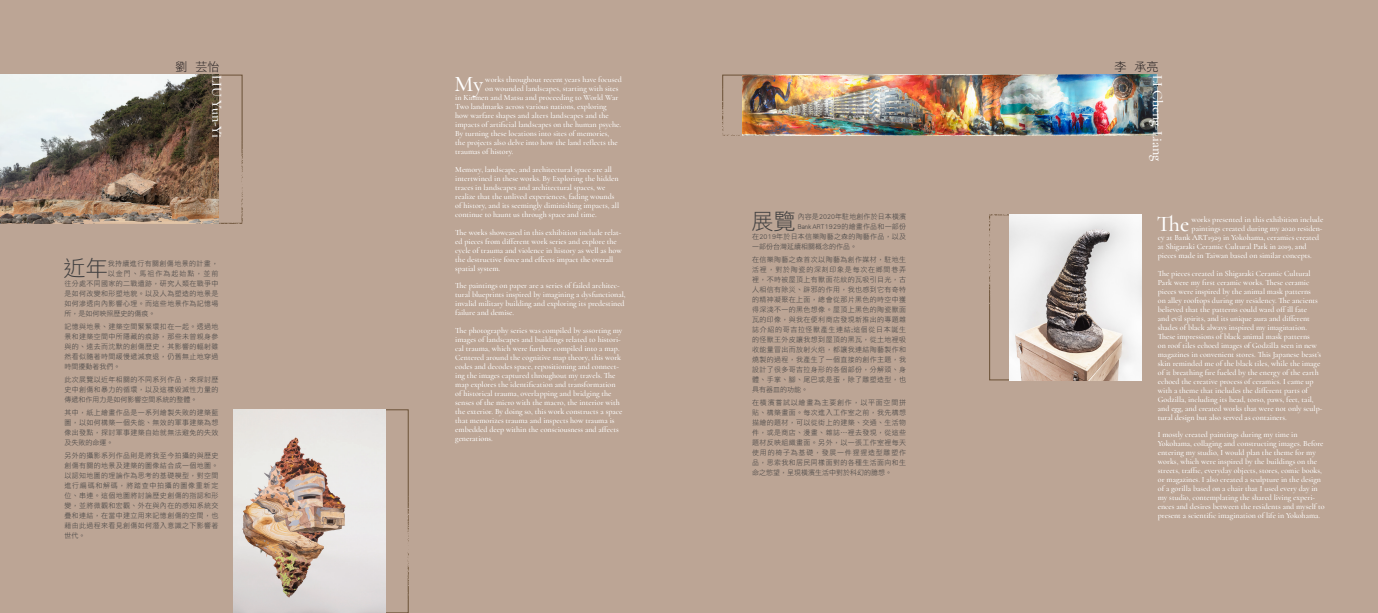
<style>
.page{position:relative;width:1378px;height:613px;background:#fff}
.page>*{position:absolute;margin:0;border:0;box-sizing:border-box;transform-origin:0 0}
.Artists_contents_EN{font:500 22.4px "Cormorant";color:#fff}
.Artists_contents{font:22.1px "DF Li Hei Std W3";color:#3e3e3f}
.INTRO_contents{font:500 14px "Cormorant";color:#fff}
.INTRO_contents-2{font:12px "DF Li Hei Std W3";color:#231f20}
.Artists_contents_EN-2{font:500 8px/9px "Cormorant";color:#fff}
.Artists_contents-2{font:7px/10px "DF Li Hei Std W3";letter-spacing:.05em;color:#3e3e3f;text-align:justify}
.Artists_contents-3{font:7px "DF Li Hei Std W3";color:#3e3e3f}
.Artists_contents-4{font:7px "DF Li Hei Std W3";letter-spacing:.03em;color:#3e3e3f}
.Artists_contents-5{font:7px "DF Li Hei Std W3";letter-spacing:.015em;color:#3e3e3f}
.Artists_contents-6{font:7px "DF Li Hei Std W3";letter-spacing:.14em;color:#3e3e3f}
</style>
<div class="page">
<div style="left:0;top:0;width:1378px;height:612px;background:#bca595"></div>
<div style="left:989px;top:214px;width:40px;height:166px;border:1px solid #6a5036"></div>
<svg style="left:407px;top:483px;width:2px;height:129px"></svg>
<svg style="left:722px;top:75px;width:83px;height:61px"></svg>
<svg style="left:989px;top:214px;width:20px;height:110px"></svg>
<svg style="left:174px;top:125px;width:69px;height:99px"></svg>
<img style="left:234px;top:409px;width:152px;height:203px">
<img style="left:0;top:75px;width:218px;height:148px">
<img style="left:1009px;top:214px;width:133px;height:166px">
<img style="left:742px;top:75px;width:416px;height:60px">
<p class="INTRO_contents-2" style="left:176px;top:60px;width:45px">劉 芸怡</p>
<p class="INTRO_contents-2" style="left:1114px;top:60px;width:45px">李 承亮</p>
<p class="INTRO_contents" style="left:225px;top:75px;width:65px;rotate:90deg">LIU Yun-Yi</p>
<p class="INTRO_contents" style="left:1166px;top:75px;width:88px;rotate:90deg">LI Cheng-Liang</p>
<p class="Artists_contents_EN" style="left:454px;top:70px;width:30px">My</p>
<p class="Artists_contents_EN-2" style="left:485px;top:75px;width:138px">works throughout recent years have focused</p>
<p class="Artists_contents_EN-2" style="left:485px;top:84px;width:135px">on wounded landscapes, starting with sites</p>
<p class="Artists_contents_EN-2" style="left:455px;top:93px;width:165px">in Kinmen and Matsu and proceeding to World War</p>
<p class="Artists_contents_EN-2" style="left:455px;top:102px;width:153px">Two landmarks across various nations, exploring</p>
<p class="Artists_contents_EN-2" style="left:455px;top:111px;width:155px">how warfare shapes and alters landscapes and the</p>
<p class="Artists_contents_EN-2" style="left:455px;top:120px;width:167px">impacts of artificial landscapes on the human psyche.</p>
<p class="Artists_contents_EN-2" style="left:455px;top:129px;width:155px">By turning these locations into sites of memories,</p>
<p class="Artists_contents_EN-2" style="left:455px;top:138px;width:164px">the projects also delve into how the land reflects the</p>
<p class="Artists_contents_EN-2" style="left:455px;top:147px;width:60px">traumas of history.</p>
<p class="Artists_contents_EN-2" style="left:455px;top:165px;width:165px">Memory, landscape, and architectural space are all intertwined in these works. By Exploring the hidden traces in landscapes and architectural spaces, we realize that the unlived experiences, fading wounds of history, and its seemingly diminishing impacts, all continue to haunt us through space and time.</p>
<p class="Artists_contents_EN-2" style="left:455px;top:227px;width:168px">The works showcased in this exhibition include relat&shy;ed pieces from different work series and explore the cycle of trauma and violence in history as well as how the destructive force and effects impact the overall spatial system.</p>
<p class="Artists_contents_EN-2" style="left:455px;top:281px;width:172px">The paintings on paper are a series of failed architec&shy;tural blueprints inspired by imagining a dysfunctional, invalid military building and exploring its predestined failure and demise.</p>
<p class="Artists_contents_EN-2" style="left:455px;top:325px;width:169px">The photography series was compiled by assorting my images of landscapes and buildings related to histori&shy;cal trauma, which were further compiled into a map.<br>Centered around the cognitive map theory, this work codes and decodes space, repositioning and connect&shy;ing the images captured throughout my travels. The map explores the identification and transformation of historical trauma, overlapping and bridging the senses of the micro with the macro, the interior with the exterior. By doing so, this work constructs a space that memorizes trauma and inspects how trauma is embedded deep within the consciousness and affects generations.</p>
<p class="Artists_contents" style="left:751px;top:209px;width:46px">展覽</p>
<p class="Artists_contents-5" style="left:797px;top:213px;width:110px">內容是2020年駐地創作於日本橫濱</p>
<p class="Artists_contents_EN" style="left:1157px;top:210px;width:34px">The</p>
<p class="Artists_contents_EN-2" style="left:1191px;top:215px;width:133px">works presented in this exhibition include</p>
<p class="Artists_contents-4" style="left:797px;top:223px;width:110px">BankART1929的繪畫作品和一部份</p>
<p class="Artists_contents-2" style="left:752px;top:232px;width:155px">在2019年於日本信樂陶藝之森的陶藝作品，以及</p>
<p class="Artists_contents-3" style="left:752px;top:243px;width:106px">一部份台灣延續相關概念的作品。</p>
<p class="Artists_contents-2" style="left:752px;top:254px;width:155px">在信樂陶藝之森首次以陶藝為創作媒材，駐地生活裡，對於陶瓷的深刻印象是每次在鄉間巷弄裡，不時被屋頂上有獸面花紋的瓦吸引目光，古人相信有除災、辟邪的作用，我也感到它有奇特的精神凝聚在上面，總會從那片黑色的時空中獲得深淺不一的黑色想像。屋頂上黑色的陶瓷獸面瓦的印像，與我在便利商店發現新推出的專題雜誌介紹的哥吉拉怪獸產生連結;這個從日本誕生的怪獸王外皮讓我想到屋頂的黑瓦，從土地裡吸收能量冒出而放射火焰，都讓我連結陶藝製作和燒製的過程，我產生了一個直接的創作主題，我設計了很多哥吉拉身形的各個部份，分解頭、身體、手掌、腳、尾巴或是蛋，除了雕塑造型，也具有器皿的功能。</p>
<p class="Artists_contents-2" style="left:752px;top:397px;width:155px">在橫濱嘗試以繪畫為主要創作，以平面空間拼貼、構築畫面。每次進入工作室之前，我先構想描繪的題材，可以從街上的建築、交通、生活物件，或是商店、漫畫、雜誌…裡去發現，從這些題材反映組織畫面。另外，以一張工作室裡每天使用的椅子為基礎，發展一件猩猩造型雕塑作品，思索我和居民同樣面對的各種生活面向和生命之慾望，呈現橫濱生活中對於科幻的臆想。</p>
<p class="Artists_contents_EN-2" style="left:1191px;top:224px;width:132px">paintings created during my 2020 residen-</p>
<p class="Artists_contents_EN-2" style="left:1158px;top:233px;width:163px">cy at Bank ART1929 in Yokohama, ceramics created</p>
<p class="Artists_contents_EN-2" style="left:1158px;top:242px;width:150px">at Shigaraki Ceramic Cultural Park in 2019, and</p>
<p class="Artists_contents_EN-2" style="left:1158px;top:251px;width:155px">pieces made in Taiwan based on similar concepts.</p>
<p class="Artists_contents_EN-2" style="left:1158px;top:268px;width:166px">The pieces created in Shigaraki Ceramic Cultural Park were my first ceramic works. These ceramic pieces were inspired by the animal mask patterns<br>on alley rooftops during my residency. The ancients believed that the patterns could ward off ill fate<br>and evil spirits, and its unique aura and different shades of black always inspired my imagination.<br>These impressions of black animal mask patterns<br>on roof tiles echoed images of Godzilla seen in new magazines in convenient stores. This Japanese beast’s skin reminded me of the black tiles, while the image of it breathing fire fueled by the energy of the earth echoed the creative process of ceramics. I came up with a theme that includes the different parts of Godzilla, including its head, torso, paws, feet, tail, and egg, and created works that were not only sculp&shy;tural design but also served as containers.</p>
<p class="Artists_contents_EN-2" style="left:1158px;top:430px;width:168px">I mostly created paintings during my time in Yokohama, collaging and constructing images. Before entering my studio, I would plan the theme for my works, which were inspired by the buildings on the streets, traffic, everyday objects, stores, comic books, or magazines. I also created a sculpture in the design of a gorilla based on a chair that I used every day in my studio, contemplating the shared living experi&shy;ences and desires between the residents and myself to present a scientific imagination of life in Yokohama.</p>
<p class="Artists_contents" style="left:64px;top:256px;width:46px">近年</p>
<p class="Artists_contents-2" style="left:108px;top:258px;width:112px">我持續進行有關創傷地景的計畫，</p>
<p class="Artists_contents-6" style="left:108px;top:269px;width:112px">以金門、馬祖作為起始點，並前</p>
<p class="Artists_contents-2" style="left:64px;top:278px;width:155px">往分處不同國家的二戰遺跡，研究人類在戰爭中</p>
<p class="Artists_contents-2" style="left:64px;top:288px;width:155px">是如何改變和形塑地貌。以及人為塑造的地景是</p>
<p class="Artists_contents-2" style="left:64px;top:298px;width:155px">如何滲透向內影響心理。而這些地景作為記憶場</p>
<p class="Artists_contents-3" style="left:64px;top:309px;width:92px">所，是如何映照歷史的傷痕。</p>
<p class="Artists_contents-2" style="left:64px;top:321px;width:155px">記憶與地景、建築空間緊緊環扣在一起。透過地景和建築空間中所隱藏的痕跡，那些未曾親身參與的、遠去而沈默的創傷歷史，其影響的輻射雖然看似隨著時間緩慢遞減衰退，仍舊無止地穿過時間擾動著我們。</p>
<p class="Artists_contents-2" style="left:64px;top:374px;width:155px">此次展覽以近年相關的不同系列作品，來探討歷史中創傷和暴力的循環，以及這樣毀滅性力量的傳遞和作用力是如何影響空間系統的整體。</p>
<p class="Artists_contents-2" style="left:64px;top:407px;width:155px">其中，紙上繪畫作品是一系列繪製失敗的建築藍圖，以如何構築一個失能、無效的軍事建築為想像出發點，探討軍事建築自始就無法避免的失效及失敗的命運。</p>
<p class="Artists_contents-2" style="left:64px;top:449px;width:155px">另外的攝影系列作品則是將我至今拍攝的與歷史創傷有關的地景及建築的圖像結合成一個地圖。以認知地圖的理論作為思考的基礎模型，對空間進行編碼和解碼，將踏查中拍攝的圖像重新定位、串連。這個地圖將討論歷史創傷的指認和形變，並將微觀和宏觀、外在與內在的感知系統交疊和連結，在當中建立用來記憶創傷的空間，也藉由此過程來看見創傷如何潛入意識之下影響著世代。</p>
</div>
